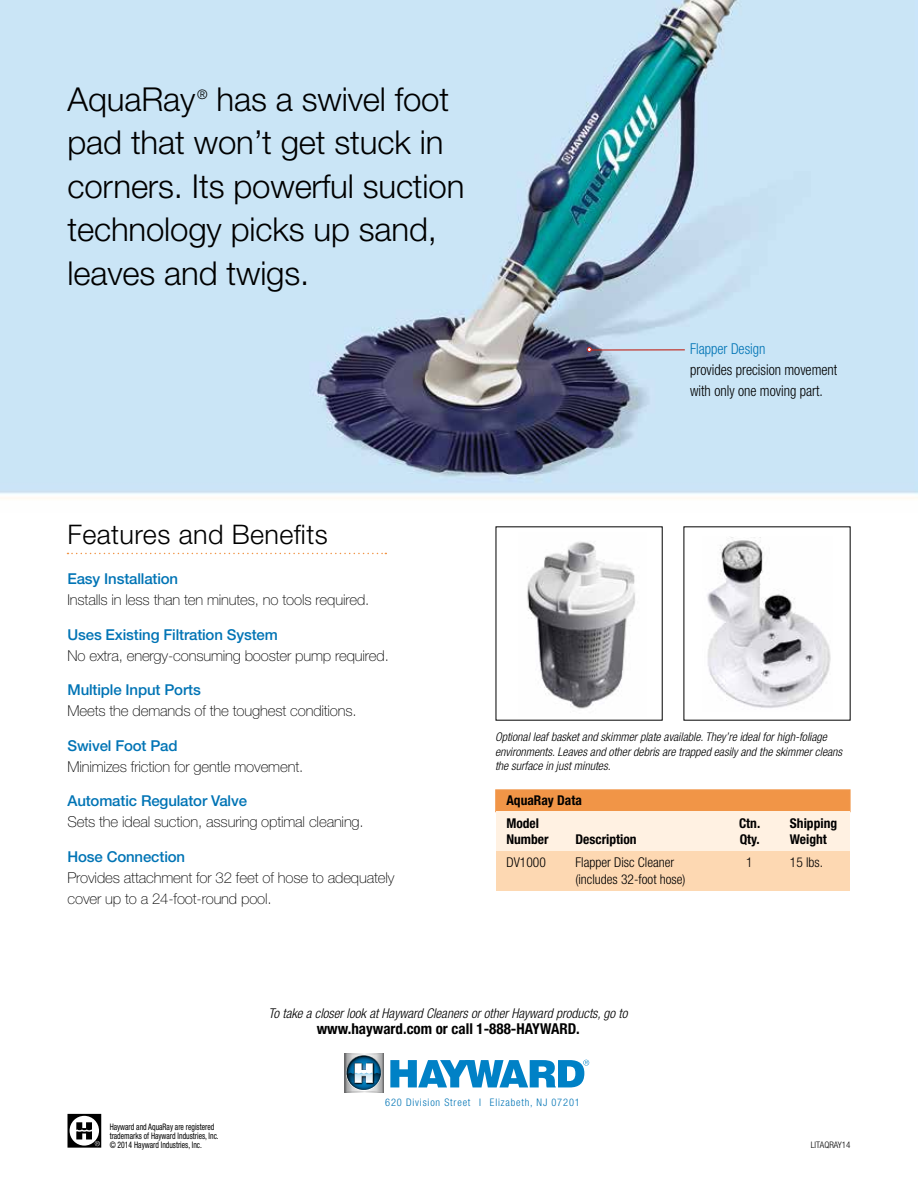
<style>
.page{position:relative;width:918px;height:1188px;background:#fff}
.page>*{position:absolute;margin:0;border:0;box-sizing:border-box;transform-origin:0 0}
.t1{font:300 33px/43.5px "Helvetica Neue LT Std";letter-spacing:-.005em;color:#000}
.t2{font:300 27px "Helvetica Neue LT Std";letter-spacing:.015em;color:#000}
.t3{font:100 15px/21px "Helvetica Neue LT Std";letter-spacing:-.01em;color:#000}
.t4{font:500 15px "Helvetica Neue LT Std";letter-spacing:-.01em;color:#0074b5}
.t5{font:300 condensed 15px/21px "Helvetica Neue LT Std";color:#000;scale:.95 1}
.t6{font:700 condensed 15px "Helvetica Neue LT Std";color:#000}
.t7{font:300 condensed 15px "Helvetica Neue LT Std";color:#0074b5;scale:.95 1}
.t8{font:italic 300 condensed 13.5px "Helvetica Neue LT Std";color:#000}
.t9{font:700 condensed 13.5px/23px "Helvetica Neue LT Std";color:#000}
.t10{font:300 condensed 13.5px "Helvetica Neue LT Std";color:#000}
.t11{font:300 13.05px "Helvetica Neue LT Std";color:#000}
.t12{font:italic 300 condensed 12px/14.4px "Helvetica Neue LT Std";color:#000}
.t13{font:300 condensed 10.5px "Helvetica Neue LT Std";letter-spacing:.08em;color:#0074b5}
.t14{font:condensed 9px/9px "Helvetica Neue LT Std";color:#000;scale:.85 1}
.t15{font:300 condensed 9px "Helvetica Neue LT Std";color:#000}
</style>
<div class="page">
<img style="left:0;top:0;width:918px;height:499px">
<img style="left:344px;top:1053px;width:49px;height:40px">
<svg style="left:344px;top:1054px;width:39px;height:1px"></svg>
<svg style="left:347px;top:1056px;width:34px;height:34px"></svg>
<svg style="left:344px;top:1063px;width:39px;height:30px"></svg>
<svg style="left:390px;top:1060px;width:199px;height:27px"></svg>
<img style="left:527px;top:542px;width:108px;height:167px">
<img style="left:707px;top:537px;width:124px;height:171px">
<hr style="left:591px;top:349px;width:94px;height:2px;background:#c1261b">
<svg style="left:587px;top:347px;width:5px;height:5px"></svg>
<div style="left:495px;top:789px;width:356px;height:23px;background:#f19547;border:2px solid #f19547"></div>
<div style="left:496px;top:851px;width:354px;height:40px;background:#fdd8b2"></div>
<div style="left:496px;top:811px;width:354px;height:40px;background:#fff1e2"></div>
<svg style="left:68px;top:553px;width:318px;height:1px"></svg>
<svg style="left:68px;top:1114px;width:33px;height:34px"></svg>
<h1 class="t1" style="left:68px;top:76px;width:130px">AquaRay</h1>
<p class="t11" style="left:197px;top:86px;width:12px">®</p>
<h1 class="t1" style="left:67px;top:76px;width:398px;text-indent:149px">has a swivel foot pad that won’t get stuck in corners. Its powerful suction technology picks up sand, leaves and twigs.</h1>
<p class="t7" style="left:690px;top:340px;width:81px">Flapper Design</p>
<p class="t5" style="left:690px;top:359px;width:156px">provides precision movement with only one moving part.</p>
<h2 class="t2" style="left:68px;top:518px;width:262px">Features and Benefits</h2>
<p class="t4" style="left:68px;top:570px;width:112px">Easy Installation</p>
<p class="t3" style="left:68px;top:589px;width:303px">Installs in less than ten minutes, no tools required.</p>
<p class="t4" style="left:68px;top:625px;width:212px">Uses Existing Filtration System</p>
<p class="t3" style="left:68px;top:645px;width:323px">No extra, energy-consuming booster pump required.</p>
<p class="t4" style="left:68px;top:681px;width:135px">Multiple Input Ports</p>
<p class="t3" style="left:68px;top:700px;width:291px">Meets the demands of the toughest conditions.</p>
<p class="t4" style="left:68px;top:736px;width:112px">Swivel Foot Pad</p>
<p class="t3" style="left:68px;top:756px;width:237px">Minimizes friction for gentle movement.</p>
<p class="t4" style="left:68px;top:792px;width:181px">Automatic Regulator Valve</p>
<p class="t3" style="left:68px;top:811px;width:298px">Sets the ideal suction, assuring optimal cleaning.</p>
<p class="t4" style="left:68px;top:847px;width:119px">Hose Connection</p>
<p class="t3" style="left:68px;top:867px;width:329px">Provides attachment for 32 feet of hose to adequately cover up to a 24-foot-round pool.</p>
<p class="t12" style="left:495px;top:730px;width:349px">Optional leaf basket and skimmer plate available. They’re ideal for high-foliage environments. Leaves and other debris are trapped easily and the skimmer cleans the surface in just minutes.</p>
<p class="t9" style="left:506px;top:789px;width:77px">AquaRay Data<br>Model</p>
<p class="t9" style="left:739px;top:812px;width:23px">Ctn.</p>
<p class="t9" style="left:790px;top:812px;width:49px">Shipping</p>
<p class="t9" style="left:506px;top:828px;width:44px">Number</p>
<p class="t9" style="left:575px;top:828px;width:63px">Description</p>
<p class="t9" style="left:740px;top:828px;width:21px">Qty.</p>
<p class="t9" style="left:790px;top:828px;width:39px">Weight</p>
<p class="t10" style="left:506px;top:855px;width:41px">DV1000</p>
<p class="t10" style="left:575px;top:855px;width:100px">Flapper Disc Cleaner</p>
<p class="t10" style="left:746px;top:855px;width:8px">1</p>
<p class="t10" style="left:790px;top:855px;width:35px">15 lbs.</p>
<p class="t10" style="left:575px;top:871px;width:112px">(includes 32-foot hose)</p>
<p class="t8" style="left:268px;top:1006px;width:361px">To take a closer look at Hayward Cleaners or other Hayward products, go to</p>
<p class="t6" style="left:317px;top:1020px;width:265px">www.hayward.com or call 1-888-HAYWARD.</p>
<p class="t14" style="left:110px;top:1122px;width:130px">Hayward and AquaRay are registered trademarks of Hayward Industries, Inc. © 2014 Hayward Industries, Inc.</p>
<p class="t13" style="left:385px;top:1097px;width:196px">620 Division Street I Elizabeth, NJ 07201</p>
<p class="t15" style="left:811px;top:1139px;width:41px">LITAQRAY14</p>
</div>
